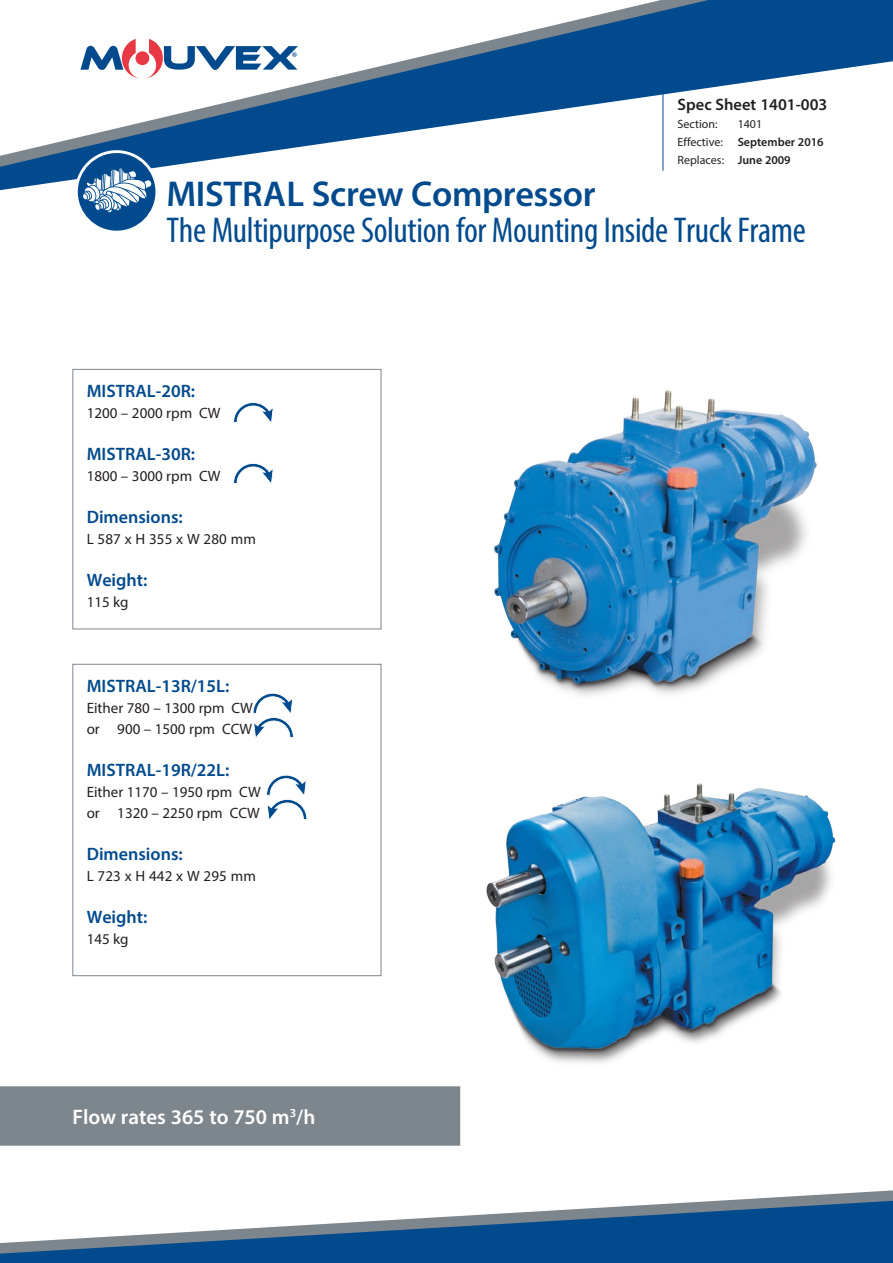
<style>
.page{position:relative;width:893px;height:1263px;background:#fff}
.page>*{position:absolute;margin:0;border:0;box-sizing:border-box;transform-origin:0 0}
.t1{font:condensed 36px "Myriad Pro";letter-spacing:-.01em;color:#004a8d}
.t2{font:600 36px "Myriad Pro";letter-spacing:-.01em;color:#004a8d}
.t3{font:600 21px "Myriad Pro";color:#fff}
.t4{font:600 18px "Myriad Pro";color:#004a8d}
.t5{font:600 16.5px "Myriad Pro";color:#231f20}
.t6{font:15px/21px "Myriad Pro";color:#231f20}
.t7{font:12px/18px "Myriad Pro";color:#231f20}
.s1{font-weight:600}
</style>
<div class="page">
<svg style="left:0;top:0;width:893px;height:191px"></svg>
<svg style="left:0;top:0;width:765px;height:170px"></svg>
<div style="left:0;top:1254px;width:893px;height:9px;background:#004a8d"></div>
<svg style="left:0;top:1190px;width:893px;height:64px"></svg>
<svg style="left:80px;top:39px;width:218px;height:40px"></svg>
<svg style="left:75px;top:150px;width:83px;height:83px"></svg>
<svg style="left:78px;top:153px;width:77px;height:78px"></svg>
<img style="left:486px;top:783px;width:350px;height:280px">
<img style="left:494px;top:390px;width:323px;height:306px">
<div style="left:72px;top:369px;width:309px;height:260px;border:1px solid #7e868d"></div>
<div style="left:72px;top:664px;width:309px;height:312px;border:1px solid #7e868d"></div>
<svg style="left:233px;top:402px;width:41px;height:21px"></svg>
<svg style="left:253px;top:693px;width:41px;height:45px"></svg>
<svg style="left:266px;top:775px;width:41px;height:45px"></svg>
<svg style="left:233px;top:463px;width:41px;height:21px"></svg>
<div style="left:0;top:1086px;width:460px;height:60px;background:#7e868d"></div>
<p class="t5" style="left:678px;top:94px;width:151px">Spec Sheet 1401-003</p>
<p class="t7" style="left:678px;top:115px;width:42px">Section:</p>
<p class="t7" style="left:678px;top:115px;width:147px;text-indent:60px">1401<br>Effective: <span class="s1">September 2016<br></span>Replaces: <span class="s1">June 2009</span></p>
<h1 class="t2" style="left:166px;top:171px;width:431px">MISTRAL Screw Compressor</h1>
<h1 class="t1" style="left:166px;top:208px;width:641px">The Multipurpose Solution for Mounting Inside Truck Frame</h1>
<p class="t4" style="left:87px;top:379px;width:110px">MISTRAL-20R:</p>
<p class="t6" style="left:87px;top:402px;width:135px">1200 – 2000 rpm CW</p>
<p class="t4" style="left:87px;top:442px;width:110px">MISTRAL-30R:</p>
<p class="t6" style="left:87px;top:465px;width:135px">1800 – 3000 rpm CW</p>
<p class="t4" style="left:87px;top:505px;width:98px">Dimensions:</p>
<p class="t6" style="left:87px;top:528px;width:171px">L 587 x H 355 x W 280 mm</p>
<p class="t4" style="left:87px;top:568px;width:62px">Weight:</p>
<p class="t6" style="left:87px;top:591px;width:44px">115 kg</p>
<p class="t4" style="left:87px;top:674px;width:144px">MISTRAL-13R/15L:</p>
<p class="t6" style="left:87px;top:697px;width:168px">Either 780 – 1300 rpm CW or 900 – 1500 rpm CCW</p>
<p class="t4" style="left:87px;top:758px;width:144px">MISTRAL-19R/22L:</p>
<p class="t6" style="left:87px;top:781px;width:175px">Either 1170 – 1950 rpm CW or 1320 – 2250 rpm CCW</p>
<p class="t4" style="left:87px;top:842px;width:98px">Dimensions:</p>
<p class="t6" style="left:87px;top:865px;width:171px">L 723 x H 442 x W 295 mm</p>
<p class="t4" style="left:87px;top:905px;width:62px">Weight:</p>
<p class="t6" style="left:87px;top:928px;width:44px">145 kg</p>
<h2 class="t3" style="left:72px;top:1103px;width:244px">Flow rates 365 to 750 m<sup>3</sup>/h</h2>
</div>
